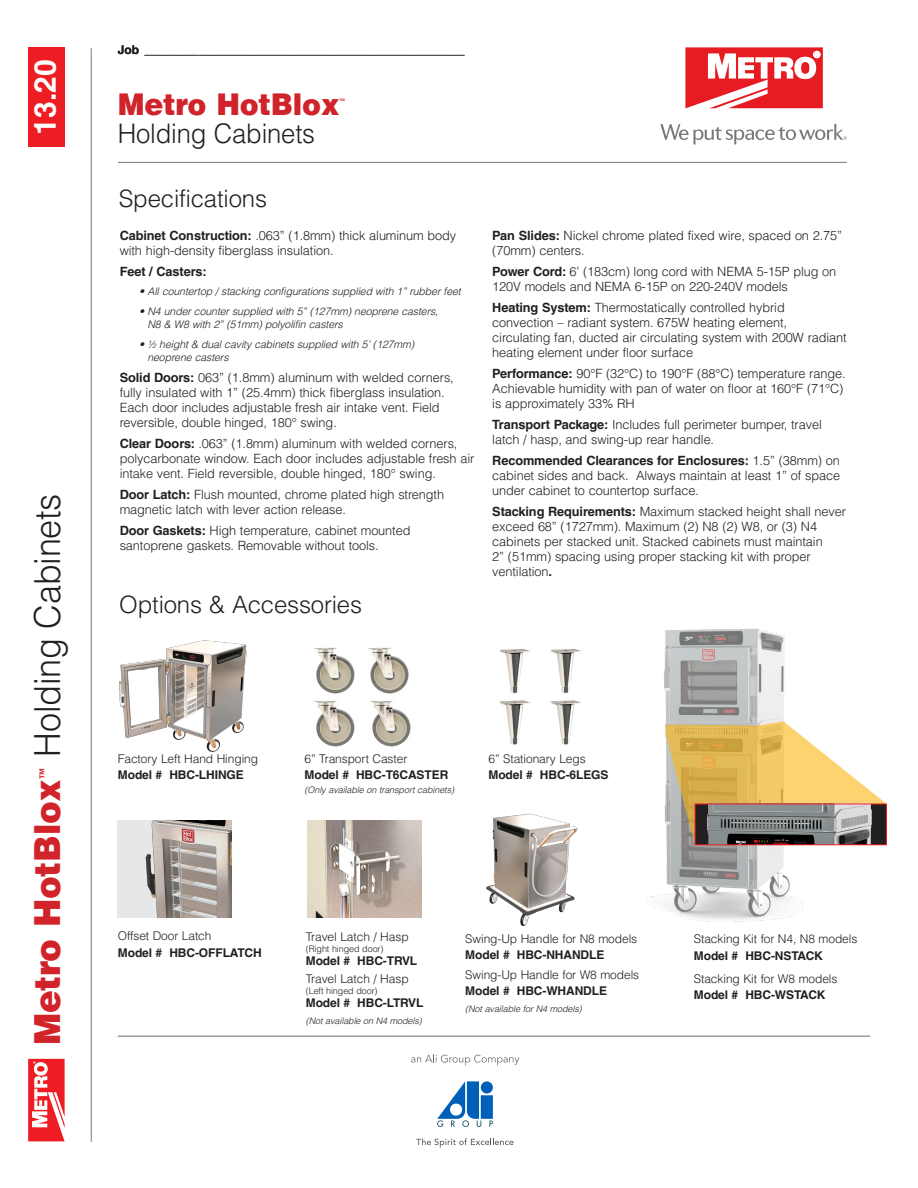
<style>
.page{position:relative;width:918px;height:1188px;background:#fff}
.page>*{position:absolute;margin:0;border:0;box-sizing:border-box;transform-origin:0 0}
.t1{font:300 36px "Helvetica LT Pro";letter-spacing:-.01em;color:#231f20;scale:.95 1}
.t2{font:900 36px "Helvetica LT Pro";letter-spacing:-.01em;color:#d1232a;scale:.95 1}
.t3{font:900 30px "Helvetica LT Pro";letter-spacing:-.01em;color:#d1232a;scale:.95 1}
.t4{font:700 30px "Helvetica LT Pro";color:#fff}
.t5{font:300 27px "Helvetica LT Pro";letter-spacing:-.01em;color:#231f20;scale:.95 1}
._02-BODY___keep{font:300 24px "Helvetica LT Pro";letter-spacing:-.01em;color:#231f20}
._02-BODY___keep-2{font:300 12.75px/15px "Helvetica LT Pro";letter-spacing:-.01em;color:#231f20}
._02-BODY___keep-3{font:700 12.75px "Helvetica LT Pro";letter-spacing:-.01em;color:#231f20}
._02-BODY___keep-4{font:700 12px "Helvetica LT Pro";letter-spacing:-.01em;color:#231f20}
._02-BODY___keep-5{font:300 12px "Helvetica LT Pro";letter-spacing:-.01em;color:#231f20}
.t6{font:900 12px "Helvetica LT Pro";color:#d1232a;scale:.95 1}
._02-BODY___keep-6{font:italic 300 10.5px/13.5px "Helvetica LT Pro";letter-spacing:-.01em;color:#231f20}
._02-BODY___keep-7{font:italic 300 9px "Helvetica LT Pro";letter-spacing:-.01em;color:#231f20}
._02-BODY___keep-8{font:300 9px "Helvetica LT Pro";letter-spacing:-.01em;color:#231f20}
.t7{font:900 6.15px "Helvetica LT Pro";color:#d1232a;scale:.95 1}
.s1{font-weight:700}
</style>
<div class="page">
<div style="left:28px;top:47px;width:37px;height:100px;background:#ee1d23"></div>
<hr style="left:91px;top:48px;width:1px;height:1094px;background:#76787b">
<svg style="left:28px;top:1059px;width:37px;height:82px"></svg>
<svg style="left:685px;top:47px;width:138px;height:61px"></svg>
<svg style="left:660px;top:124px;width:187px;height:20px"></svg>
<hr style="left:118px;top:162px;width:729px;height:1px;background:#76787b">
<div style="left:481px;top:1081px;width:12px;height:13px;background:#005fb9;border-radius:50%"></div>
<div style="left:481px;top:1095px;width:12px;height:24px;background:#005fb9"></div>
<svg style="left:437px;top:1081px;width:44px;height:46px"></svg>
<svg style="left:489px;top:1121px;width:4px;height:6px"></svg>
<svg style="left:416px;top:1138px;width:98px;height:10px"></svg>
<svg style="left:411px;top:1054px;width:108px;height:11px"></svg>
<hr style="left:118px;top:1036px;width:752px;height:1px;background:#6c6d70">
<img style="left:119px;top:640px;width:128px;height:112px">
<img style="left:307px;top:820px;width:114px;height:98px">
<div style="left:117px;top:820px;width:114px;height:98px;background:#e6e7e9"></div>
<img style="left:145px;top:820px;width:86px;height:98px">
<img style="left:647px;top:628px;width:156px;height:294px">
<img style="left:486px;top:813px;width:92px;height:113px">
<svg style="left:666px;top:721px;width:220px;height:125px"></svg>
<img style="left:697px;top:806px;width:188px;height:37px">
<div style="left:695px;top:804px;width:192px;height:41px;border:1px solid #ee1d23"></div>
<img style="left:314px;top:647px;width:97px;height:100px">
<img style="left:499px;top:649px;width:82px;height:96px">
<p class="t4" style="left:27px;top:135px;width:77px;rotate:-90deg">13.20</p>
<p class="t1" style="left:25px;top:757px;width:278px;rotate:-90deg">Holding Cabinets</p>
<p class="t6" style="left:36px;top:779px;width:13px;rotate:-90deg">™</p>
<p class="t2" style="left:24px;top:1045px;width:282px;rotate:-90deg">Metro HotBlox</p>
<p class="_02-BODY___keep-4" style="left:118px;top:42px;width:348px">Job ________________________________________________</p>
<p class="t3" style="left:118px;top:84px;width:235px">Metro HotBlox</p>
<p class="t7" style="left:339px;top:97px;width:7px">™</p>
<p class="t5" style="left:118px;top:117px;width:209px">Holding Cabinets</p>
<p class="_02-BODY___keep" style="left:119px;top:184px;width:150px">Specifications</p>
<p class="_02-BODY___keep-2" style="left:120px;top:228px;width:338px"><span class="s1">Cabinet Construction:</span> .063” (1.8mm) thick aluminum body with high-density fiberglass insulation.</p>
<p class="_02-BODY___keep-3" style="left:120px;top:264px;width:88px">Feet / Casters:</p>
<p class="_02-BODY___keep-6" style="left:139px;top:285px;width:323px">• All countertop / stacking configurations supplied with 1” rubber feet</p>
<p class="_02-BODY___keep-6" style="left:147px;top:304px;width:292px;text-indent:-8px">• N4 under counter supplied with 5” (127mm) neoprene casters,<br>N8 &amp; W8 with 2” (51mm) polyolifin casters</p>
<p class="_02-BODY___keep-6" style="left:147px;top:337px;width:268px;text-indent:-8px">• ½ height &amp; dual cavity cabinets supplied with 5’ (127mm) neoprene casters</p>
<p class="_02-BODY___keep-2" style="left:120px;top:370px;width:336px"><span class="s1">Solid Doors:</span> 063” (1.8mm) aluminum with welded corners, fully insulated with 1” (25.4mm) thick fiberglass insulation.<br>Each door includes adjustable fresh air intake vent. Field reversible, double hinged, 180° swing.</p>
<p class="_02-BODY___keep-2" style="left:120px;top:436px;width:356px"><span class="s1">Clear Doors:</span> .063” (1.8mm) aluminum with welded corners, polycarbonate window. Each door includes adjustable fresh air intake vent. Field reversible, double hinged, 180° swing.</p>
<p class="_02-BODY___keep-2" style="left:120px;top:487px;width:326px"><span class="s1">Door Latch:</span> Flush mounted, chrome plated high strength magnetic latch with lever action release.</p>
<p class="_02-BODY___keep-2" style="left:120px;top:523px;width:292px"><span class="s1">Door Gaskets:</span> High temperature, cabinet mounted santoprene gaskets. Removable without tools.</p>
<p class="_02-BODY___keep" style="left:119px;top:590px;width:244px">Options &amp; Accessories</p>
<p class="_02-BODY___keep-2" style="left:492px;top:228px;width:351px"><span class="s1">Pan Slides:</span> Nickel chrome plated fixed wire, spaced on 2.75” (70mm) centers.</p>
<p class="_02-BODY___keep-2" style="left:492px;top:264px;width:346px"><span class="s1">Power Cord:</span> 6’ (183cm) long cord with NEMA 5-15P plug on<br>120V models and NEMA 6-15P on 220-240V models</p>
<p class="_02-BODY___keep-2" style="left:492px;top:300px;width:356px"><span class="s1">Heating System:</span> Thermostatically controlled hybrid convection – radiant system. 675W heating element, circulating fan, ducted air circulating system with 200W radiant heating element under floor surface</p>
<p class="_02-BODY___keep-2" style="left:492px;top:366px;width:355px"><span class="s1">Performance:</span> 90°F (32°C) to 190°F (88°C) temperature range.<br>Achievable humidity with pan of water on floor at 160°F (71°C) is approximately 33% RH</p>
<p class="_02-BODY___keep-2" style="left:492px;top:417px;width:331px"><span class="s1">Transport Package:</span> Includes full perimeter bumper, travel latch / hasp, and swing-up rear handle.</p>
<p class="_02-BODY___keep-2" style="left:492px;top:453px;width:349px;text-align:justify"><span class="s1">Recommended Clearances for Enclosures:</span> 1.5” (38mm) on cabinet sides and back. Always maintain at least 1” of space under cabinet to countertop surface.</p>
<p class="_02-BODY___keep-2" style="left:492px;top:504px;width:355px"><span class="s1">Stacking Requirements:</span> Maximum stacked height shall never exceed 68” (1727mm). Maximum (2) N8 (2) W8, or (3) N4 cabinets per stacked unit. Stacked cabinets must maintain<br>2” (51mm) spacing using proper stacking kit with proper ventilation<span class="s1">.</span></p>
<p class="_02-BODY___keep-5" style="left:118px;top:751px;width:142px">Factory Left Hand Hinging</p>
<p class="_02-BODY___keep-4" style="left:118px;top:768px;width:127px">Model # HBC-LHINGE</p>
<p class="_02-BODY___keep-5" style="left:305px;top:751px;width:104px">6” Transport Caster</p>
<p class="_02-BODY___keep-4" style="left:305px;top:768px;width:145px">Model # HBC-T6CASTER</p>
<p class="_02-BODY___keep-7" style="left:305px;top:784px;width:151px">(Only available on transport cabinets)</p>
<p class="_02-BODY___keep-5" style="left:489px;top:751px;width:99px">6” Stationary Legs</p>
<p class="_02-BODY___keep-4" style="left:489px;top:768px;width:122px">Model # HBC-6LEGS</p>
<p class="_02-BODY___keep-5" style="left:118px;top:929px;width:95px">Offset Door Latch</p>
<p class="_02-BODY___keep-4" style="left:118px;top:945px;width:145px">Model # HBC-OFFLATCH</p>
<p class="_02-BODY___keep-5" style="left:306px;top:930px;width:104px">Travel Latch / Hasp</p>
<p class="_02-BODY___keep-8" style="left:306px;top:943px;width:79px">(Right hinged door)</p>
<p class="_02-BODY___keep-4" style="left:306px;top:954px;width:113px">Model # HBC-TRVL</p>
<p class="_02-BODY___keep-5" style="left:306px;top:972px;width:104px">Travel Latch / Hasp</p>
<p class="_02-BODY___keep-8" style="left:306px;top:985px;width:73px">(Left hinged door)</p>
<p class="_02-BODY___keep-4" style="left:306px;top:996px;width:119px">Model # HBC-LTRVL</p>
<p class="_02-BODY___keep-7" style="left:306px;top:1015px;width:118px">(Not available on N4 models)</p>
<p class="_02-BODY___keep-5" style="left:465px;top:931px;width:173px">Swing-Up Handle for N8 models</p>
<p class="_02-BODY___keep-4" style="left:465px;top:948px;width:141px">Model # HBC-NHANDLE</p>
<p class="_02-BODY___keep-5" style="left:465px;top:967px;width:175px">Swing-Up Handle for W8 models</p>
<p class="_02-BODY___keep-4" style="left:465px;top:984px;width:143px">Model # HBC-WHANDLE</p>
<p class="_02-BODY___keep-7" style="left:465px;top:1003px;width:118px">(Not available for N4 models)</p>
<p class="_02-BODY___keep-5" style="left:694px;top:932px;width:165px">Stacking Kit for N4, N8 models</p>
<p class="_02-BODY___keep-4" style="left:694px;top:948px;width:131px">Model # HBC-NSTACK</p>
<p class="_02-BODY___keep-5" style="left:694px;top:971px;width:145px">Stacking Kit for W8 models</p>
<p class="_02-BODY___keep-4" style="left:694px;top:988px;width:133px">Model # HBC-WSTACK</p>
</div>
